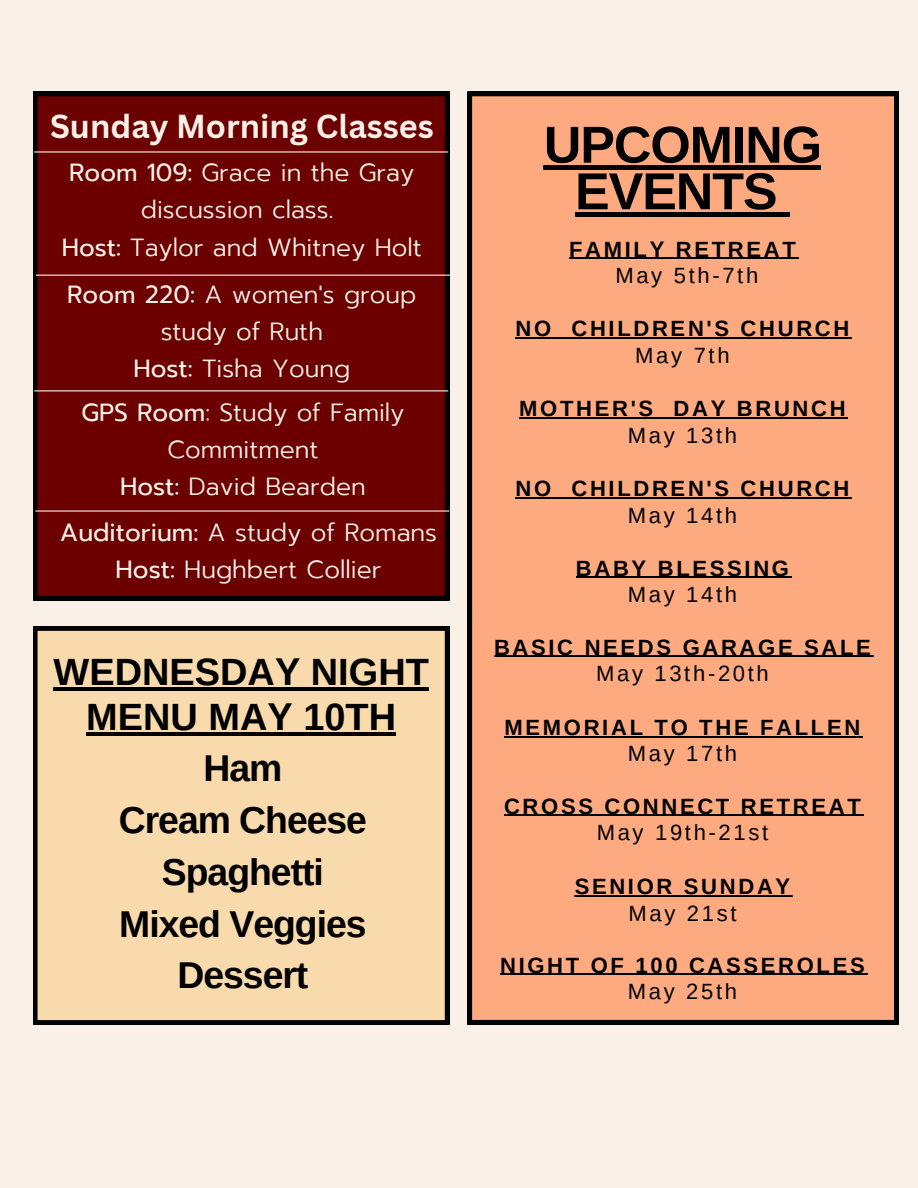
<style>
.page{position:relative;width:918px;height:1188px;background:#f9f1e8}
.page>*{position:absolute;margin:0;border:0;box-sizing:border-box;transform-origin:0 0}
.t1{font:700 52.05px/46.7px "Arimo";letter-spacing:-.02em;color:#000;text-align:center}
.t2{font:700 37.95px/45px "Arimo";color:#000;text-align:center}
.t3{font:700 37.35px/51.8px "Arimo";letter-spacing:-.025em;color:#000;text-align:center}
.t4{font:700 32.4px "Canva Sans";color:#f9f1e8}
.t5{font:300 24.9px "Prompt";color:#f9f1e8}
.t6{font:300 24.75px/37.2px "Prompt";color:#f9f1e8;text-align:center}
.t7{font:700 22.05px/26.5px "Arimo";letter-spacing:.12em;color:#000;text-align:center}
.t8{font:22.05px "Arimo";letter-spacing:.12em;color:#000}
.s1{font-weight:400}
</style>
<div class="page">
<div style="left:468px;top:92px;width:430px;height:932px;background:#fdaa81"></div>
<div style="left:33px;top:626px;width:416px;height:399px;background:#f8daac"></div>
<hr style="left:54px;top:687px;width:375px;height:4px;background:#000">
<hr style="left:86px;top:732px;width:310px;height:4px;background:#000">
<div style="left:544px;top:165px;width:277px;height:5px;background:#000"></div>
<hr style="left:575px;top:212px;width:201px;height:4px;background:#000">
<hr style="left:776px;top:212px;width:14px;height:4px;background:#000">
<div style="left:33px;top:92px;width:416px;height:508px;background:#6c0000"></div>
<hr style="left:36px;top:275px;width:414px;height:1px;background:#f9f1e8">
<hr style="left:34px;top:151px;width:414px;height:2px;background:#f9f1e8">
<hr style="left:34px;top:390px;width:414px;height:1px;background:#f2f3f0">
<hr style="left:35px;top:510px;width:414px;height:2px;background:#f9f1e8">
<hr style="left:569px;top:258px;width:230px;height:1px;background:#000">
<hr style="left:519px;top:417px;width:137px;height:2px;background:#000">
<svg style="left:656px;top:417px;width:18px;height:2px"></svg>
<hr style="left:674px;top:417px;width:174px;height:2px;background:#000">
<hr style="left:576px;top:577px;width:216px;height:1px;background:#000">
<hr style="left:575px;top:895px;width:218px;height:1px;background:#000">
<hr style="left:494px;top:656px;width:380px;height:1px;background:#000">
<hr style="left:500px;top:974px;width:367px;height:1px;background:#000">
<hr style="left:504px;top:815px;width:360px;height:1px;background:#000">
<hr style="left:516px;top:338px;width:38px;height:1px;background:#000">
<svg style="left:554px;top:338px;width:17px;height:1px"></svg>
<hr style="left:571px;top:338px;width:281px;height:1px;background:#000">
<hr style="left:516px;top:497px;width:38px;height:1px;background:#000">
<svg style="left:554px;top:497px;width:17px;height:1px"></svg>
<hr style="left:571px;top:497px;width:281px;height:1px;background:#000">
<hr style="left:505px;top:736px;width:358px;height:1px;background:#000">
<p class="t4" style="left:50px;top:103px;width:385px">Sunday Morning Classes</p>
<p class="t6" style="left:69px;top:155px;width:347px"><span class="s1">Room 109:</span> Grace in the Gray discussion class.</p>
<p class="t6" style="left:62px;top:229px;width:362px"><span class="s1">Host:</span> Taylor and Whitney Holt</p>
<p class="t6" style="left:67px;top:276px;width:351px"><span class="s1">Room 220:</span> A women's group study of Ruth</p>
<p class="t6" style="left:133px;top:351px;width:218px"><span class="s1">Host:</span> Tisha Young</p>
<p class="t6" style="left:81px;top:394px;width:325px"><span class="s1">GPS Room</span>: Study of Family<br>Commitment</p>
<p class="t6" style="left:120px;top:468px;width:247px"><span class="s1">Host:</span> David Bearden</p>
<p class="t5" style="left:60px;top:514px;width:379px"><span class="s1">Auditorium:</span> A study of Romans</p>
<p class="t5" style="left:116px;top:551px;width:267px"><span class="s1">Host:</span> Hughbert Collier</p>
<p class="t2" style="left:54px;top:649px;width:377px">WEDNESDAY NIGHT<br>MENU MAY 10TH</p>
<p class="t3" style="left:203px;top:742px;width:80px">Ham</p>
<p class="t3" style="left:119px;top:794px;width:250px">Cream Cheese<br>Spaghetti</p>
<p class="t3" style="left:119px;top:898px;width:249px">Mixed Veggies</p>
<p class="t3" style="left:177px;top:949px;width:132px">Dessert</p>
<p class="t1" style="left:544px;top:121px;width:280px">UPCOMING<br>EVENTS</p>
<p class="t7" style="left:569px;top:236px;width:228px">FAMILY RETREAT</p>
<p class="t8" style="left:615px;top:263px;width:144px">May 5th-7th</p>
<p class="t7" style="left:516px;top:315px;width:335px">NO CHILDREN'S CHURCH</p>
<p class="t8" style="left:635px;top:343px;width:96px">May 7th</p>
<p class="t7" style="left:519px;top:395px;width:328px">MOTHER'S DAY BRUNCH</p>
<p class="t8" style="left:628px;top:423px;width:111px">May 13th</p>
<p class="t7" style="left:516px;top:475px;width:335px">NO CHILDREN'S CHURCH</p>
<p class="t8" style="left:628px;top:503px;width:111px">May 14th</p>
<p class="t7" style="left:576px;top:555px;width:215px">BABY BLESSING</p>
<p class="t8" style="left:628px;top:582px;width:111px">May 14th</p>
<p class="t7" style="left:494px;top:634px;width:378px">BASIC NEEDS GARAGE SALE</p>
<p class="t8" style="left:596px;top:661px;width:174px">May 13th-20th</p>
<p class="t7" style="left:505px;top:714px;width:357px">MEMORIAL TO THE FALLEN</p>
<p class="t8" style="left:628px;top:742px;width:111px">May 17th</p>
<p class="t7" style="left:504px;top:793px;width:358px">CROSS CONNECT RETREAT<br><span class="s1">May 19th-21st</span></p>
<p class="t7" style="left:575px;top:873px;width:217px">SENIOR SUNDAY</p>
<p class="t8" style="left:628px;top:901px;width:110px">May 21st</p>
<p class="t7" style="left:500px;top:952px;width:366px">NIGHT OF 100 CASSEROLES</p>
<p class="t8" style="left:628px;top:979px;width:111px">May 25th</p>
</div>
